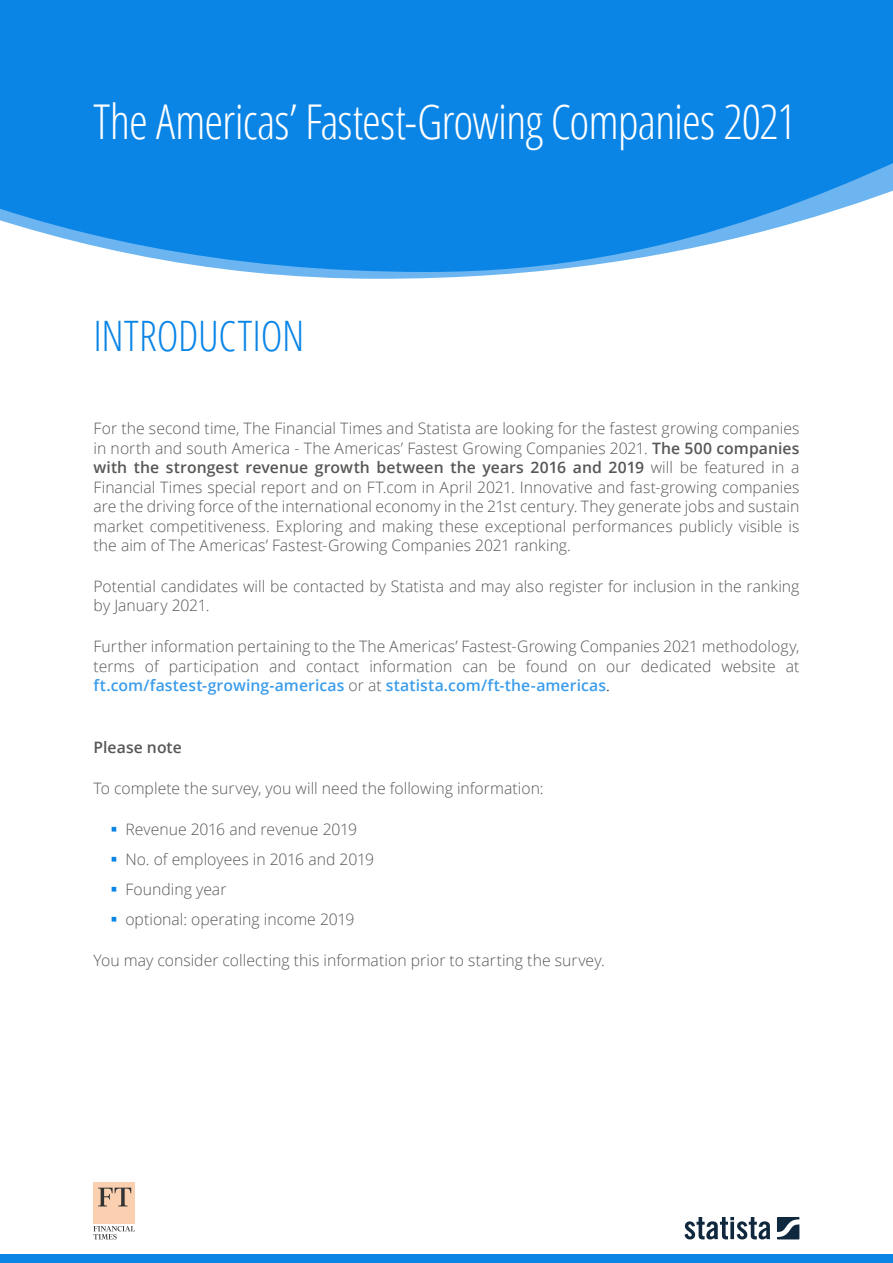
<style>
.page{position:relative;width:893px;height:1263px;background:#fff}
.page>*{position:absolute;margin:0;border:0;box-sizing:border-box;transform-origin:0 0}
.t1{font:300 condensed 48px "Open Sans";letter-spacing:-.02em;color:#fff}
.t2{font:300 condensed 42px "Open Sans";letter-spacing:-.01em;color:#0a85e6}
.t3{font:300 15.75px/19.5px "Open Sans";letter-spacing:.005em;color:#575756;text-align:justify}
.t4{font:600 15.75px "Open Sans";letter-spacing:.005em;color:#575756}
.s1{font-weight:600}
.s2{font-weight:600;color:#3b9deb}
.s3{color:#000}
.s4{color:#0a85e6}
</style>
<div class="page">
<div style="left:0;top:1254px;width:893px;height:9px;background:#0a85e6"></div>
<svg style="left:684px;top:1217px;width:86px;height:22px"></svg>
<svg style="left:777px;top:1217px;width:22px;height:22px"></svg>
<div style="left:93px;top:1182px;width:42px;height:41px;background:#fbd0b1"></div>
<svg style="left:98px;top:1187px;width:33px;height:19px"></svg>
<svg style="left:93px;top:1226px;width:42px;height:13px"></svg>
<svg style="left:250px;top:272px;width:279px;height:7px;fill:#6cb5f0"></svg>
<svg style="left:0;top:0;width:893px;height:272px;background:#1e8fe8"></svg>
<h1 class="t1" style="left:94px;top:89px;width:704px">The Americas’ Fastest-Growing Companies 2021</h1>
<h2 class="t2" style="left:94px;top:307px;width:213px">INTRODUCTION</h2>
<p class="t3" style="left:94px;top:418px;width:707px">For the second time, The Financial Times and Statista are looking for the fastest growing companies in north and south America - The Americas’ Fastest Growing Companies 2021. <span class="s1">The 500 companies with the strongest revenue growth between the years 2016 and 2019</span> will be featured in a Financial Times special report and on FT.com in April 2021. Innovative and fast-growing companies are the driving force of the international economy in the 21st century. They generate jobs and sustain market competitiveness. Exploring and making these exceptional performances publicly visible is the aim of The Americas’ Fastest-Growing Companies 2021 ranking.</p>
<p class="t3" style="left:94px;top:576px;width:707px">Potential candidates will be contacted by Statista and may also register for inclusion in the ranking by January 2021.</p>
<p class="t3" style="left:94px;top:636px;width:707px">Further information pertaining to the The Americas’ Fastest-Growing Companies 2021 methodology, terms of participation and contact information can be found on our dedicated website at <span class="s2">ft.com/fastest-growing-americas</span> or at <span class="s2">statista.com/ft-the-americas</span><span class="s3">.</span></p>
<p class="t4" style="left:94px;top:737px;width:90px">Please note</p>
<p class="t3" style="left:94px;top:778px;width:452px">To complete the survey, you will need the following information:</p>
<p class="t3" style="left:111px;top:819px;width:248px"><span class="s4">▪</span> Revenue 2016 and revenue 2019</p>
<p class="t3" style="left:111px;top:849px;width:265px"><span class="s4">▪</span> No. of employees in 2016 and 2019</p>
<p class="t3" style="left:111px;top:879px;width:117px"><span class="s4">▪</span> Founding year</p>
<p class="t3" style="left:111px;top:909px;width:245px"><span class="s4">▪</span> optional: operating income 2019</p>
<p class="t3" style="left:94px;top:950px;width:513px">You may consider collecting this information prior to starting the survey.</p>
</div>
